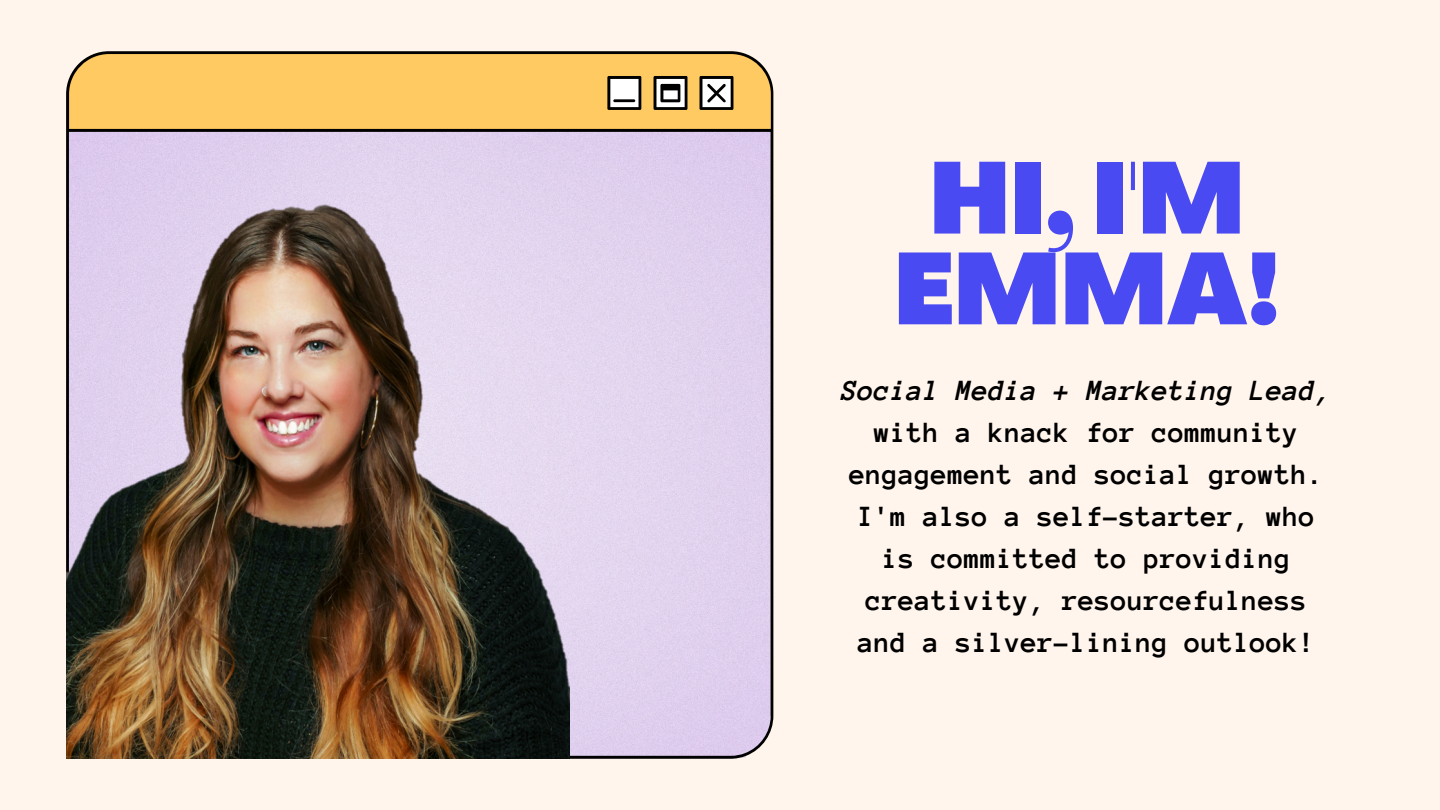
<style>
.page{position:relative;width:1440px;height:810px;background:#fff5ec}
.page>*{position:absolute;margin:0;border:0;box-sizing:border-box;transform-origin:0 0}
.t1{font:900 99.8px/90.8px "Agrandir";color:#4a4af3;text-align:center}
.t2{font:700 30px/42px "Anonymous Pro";color:#000;text-align:center}
.t3{font:italic 700 30px "Anonymous Pro";color:#000}
</style>
<div class="page">
<svg style="left:66px;top:51px;width:708px;height:708px;background:#dec6be"></svg>
<img style="left:66px;top:132px;width:503px;height:626px">
<p class="t1" style="left:894px;top:163px;width:388px">HI, I'M<br>EMMA!</p>
<h1 class="t3" style="left:841px;top:375px;width:492px">Social Media + Marketing Lead,</h1>
<p class="t2" style="left:850px;top:411px;width:476px">with a knack for community engagement and social growth.<br>I'm also a self-starter, who is committed to providing creativity, resourcefulness and a silver-lining outlook!</p>
</div>
